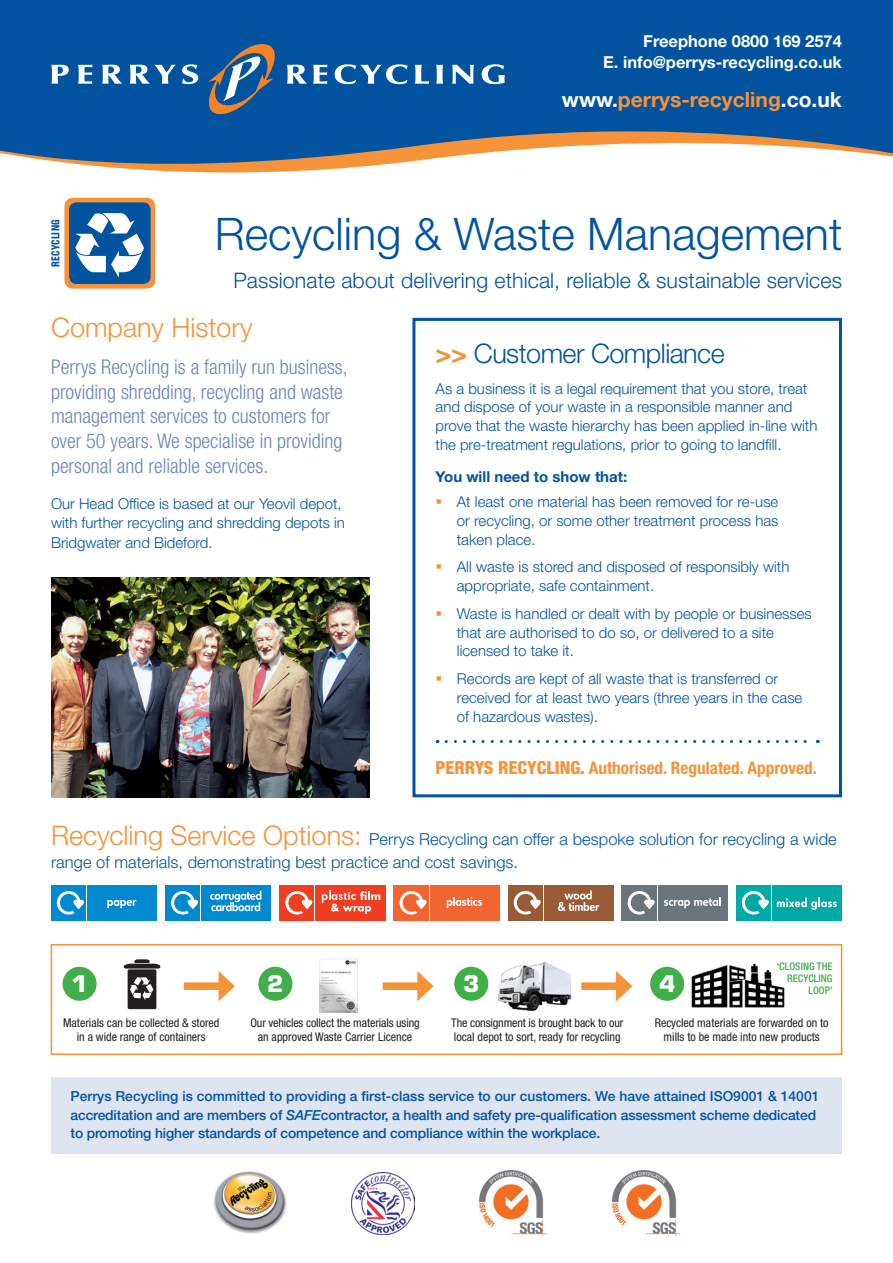
<style>
.page{position:relative;width:893px;height:1263px;background:#fff}
.page>*{position:absolute;margin:0;border:0;box-sizing:border-box;transform-origin:0 0}
.t1{font:300 45px "Helvetica Neue LT Std";color:#0153a0}
.t2{font:300 27px "Helvetica Neue LT Std";letter-spacing:-.02em;color:#0153a0}
.t3{font:300 27px "Helvetica Neue LT Std";color:#f69238}
.t4{font:700 22.5px "Eurostile LT Std";color:#fff}
.t5{font:300 21.3px "Helvetica Neue LT Std";letter-spacing:.005em;color:#0153a0}
.t6{font:700 21px "Helvetica Neue LT Std";color:#f69238}
.t7{font:300 condensed 20.25px/24.8px "Helvetica Neue LT Std";color:#6a82be}
.t8{font:700 condensed 17.25px "Helvetica Neue LT Std";color:#f69238}
.t9{font:300 16.5px/22.5px "Helvetica Neue LT Std";letter-spacing:.005em;color:#0153a0}
.t10{font:700 16.5px/21px "Helvetica Neue LT Std";color:#fff;text-align:right}
.t11{font:300 15px/18.8px "Helvetica Neue LT Std";color:#0153a0}
.t12{font:700 15px "Helvetica Neue LT Std";color:#0153a0}
.t13{font:500 13.8px/18.8px "Helvetica Neue LT Std";letter-spacing:-.01em;color:#0153a0}
.t14{font:condensed 12px/14.4px "Helvetica Neue LT Std";color:#231f20;text-align:center}
.t15{font:500 11.25px "AG Buch Condensed BQ";letter-spacing:.02em;color:#0153a0}
.t16{font:500 condensed 10.5px/12px "Helvetica Neue LT Std";color:#40ae49;text-align:right}
.s1{color:#fff}
.s2{font-weight:700;color:#f69238}
.s3{color:#f69238}
.s4{font-weight:800;font-size:18px}
.s5{font-size:27px;color:#f69238}
.s6{font-style:italic}
</style>
<div class="page">
<div style="left:51px;top:944px;width:791px;height:111px;border:2px solid #f69238"></div>
<div style="left:64px;top:198px;width:91px;height:91px;background:#f69238;border-radius:9px"></div>
<div style="left:69px;top:202px;width:82px;height:82px;background:#0153a0;border-radius:7px"></div>
<svg style="left:75px;top:213px;width:69px;height:65px"></svg>
<div style="left:0;top:0;width:893px;height:103px;background:#0153a0"></div>
<svg style="left:0;top:103px;width:893px;height:101px"></svg>
<svg style="left:205px;top:44px;width:74px;height:70px;background:#476b8f"></svg>
<svg style="left:52px;top:65px;width:17px;height:19px"></svg>
<svg style="left:78px;top:65px;width:14px;height:19px"></svg>
<svg style="left:102px;top:65px;width:20px;height:19px"></svg>
<svg style="left:130px;top:65px;width:46px;height:19px"></svg>
<svg style="left:182px;top:64px;width:16px;height:20px"></svg>
<svg style="left:287px;top:65px;width:20px;height:19px"></svg>
<svg style="left:313px;top:65px;width:14px;height:19px"></svg>
<svg style="left:335px;top:64px;width:73px;height:20px"></svg>
<svg style="left:415px;top:65px;width:14px;height:19px"></svg>
<svg style="left:436px;top:65px;width:7px;height:19px"></svg>
<svg style="left:452px;top:65px;width:22px;height:19px"></svg>
<svg style="left:482px;top:64px;width:23px;height:20px"></svg>
<div style="left:412px;top:318px;width:430px;height:479px;border:3px solid #0153a0"></div>
<img style="left:51px;top:577px;width:319px;height:220px">
<svg style="left:446px;top:740px;width:372px;height:3px"></svg>
<div style="left:51px;top:1077px;width:791px;height:76px;background:#dfe4f1"></div>
<img style="left:480px;top:1170px;width:66px;height:65px">
<img style="left:613px;top:1170px;width:66px;height:65px">
<img style="left:352px;top:1172px;width:62px;height:62px">
<img style="left:213px;top:1171px;width:74px;height:63px">
<div style="left:86px;top:885px;width:71px;height:35px;background:#0089cf"></div>
<svg style="left:107px;top:900px;width:29px;height:8px"></svg>
<div style="left:51px;top:885px;width:35px;height:35px;background:#0089cf"></div>
<svg style="left:57px;top:891px;width:27px;height:23px"></svg>
<hr style="left:86px;top:885px;width:1px;height:35px;background:#fff">
<div style="left:429px;top:885px;width:71px;height:35px;background:#f26430"></div>
<svg style="left:447px;top:897px;width:35px;height:11px"></svg>
<div style="left:394px;top:885px;width:35px;height:35px;background:#f26430"></div>
<svg style="left:400px;top:891px;width:27px;height:23px"></svg>
<hr style="left:429px;top:885px;width:1px;height:35px;background:#fff">
<div style="left:315px;top:885px;width:70px;height:35px;background:#ef3e22"></div>
<div style="left:279px;top:885px;width:36px;height:35px;background:#ef3e22"></div>
<svg style="left:285px;top:891px;width:27px;height:23px"></svg>
<hr style="left:315px;top:885px;width:1px;height:35px;background:#fff">
<svg style="left:322px;top:890px;width:58px;height:24px"></svg>
<div style="left:657px;top:885px;width:71px;height:35px;background:#6a747b"></div>
<svg style="left:664px;top:897px;width:57px;height:11px"></svg>
<div style="left:622px;top:885px;width:35px;height:35px;background:#6a747b"></div>
<svg style="left:628px;top:891px;width:27px;height:23px"></svg>
<hr style="left:657px;top:885px;width:1px;height:35px;background:#fff">
<div style="left:771px;top:885px;width:71px;height:35px;background:#00a9a5"></div>
<div style="left:736px;top:885px;width:35px;height:35px;background:#00a9a5"></div>
<svg style="left:742px;top:891px;width:27px;height:23px"></svg>
<hr style="left:771px;top:885px;width:1px;height:35px;background:#fff">
<svg style="left:777px;top:898px;width:60px;height:12px"></svg>
<div style="left:543px;top:885px;width:70px;height:35px;background:#985b35"></div>
<svg style="left:558px;top:890px;width:41px;height:21px"></svg>
<div style="left:508px;top:885px;width:35px;height:35px;background:#985b35"></div>
<svg style="left:514px;top:891px;width:27px;height:23px"></svg>
<hr style="left:543px;top:885px;width:1px;height:35px;background:#fff">
<div style="left:201px;top:885px;width:70px;height:35px;background:#0089cf"></div>
<div style="left:165px;top:885px;width:36px;height:35px;background:#0089cf"></div>
<svg style="left:171px;top:891px;width:27px;height:23px"></svg>
<hr style="left:200px;top:885px;width:1px;height:35px;background:#fff">
<svg style="left:210px;top:891px;width:51px;height:20px"></svg>
<div style="left:128px;top:969px;width:28px;height:40px;background:#231f20;border-radius:2px"></div>
<svg style="left:124px;top:959px;width:37px;height:9px"></svg>
<svg style="left:130px;top:977px;width:23px;height:23px"></svg>
<div style="left:383px;top:982px;width:41px;height:8px;background:#f69238"></div>
<svg style="left:417px;top:971px;width:17px;height:30px"></svg>
<div style="left:184px;top:982px;width:41px;height:8px;background:#f69238"></div>
<svg style="left:219px;top:971px;width:16px;height:30px"></svg>
<div style="left:581px;top:982px;width:41px;height:8px;background:#f69238"></div>
<svg style="left:616px;top:971px;width:16px;height:30px"></svg>
<img style="left:498px;top:962px;width:74px;height:49px">
<img style="left:691px;top:963px;width:94px;height:45px">
<img style="left:319px;top:958px;width:38px;height:54px">
<div style="left:63px;top:967px;width:34px;height:34px;background:#40ae49;border-radius:50%"></div>
<div style="left:258px;top:967px;width:34px;height:34px;background:#40ae49;border-radius:50%"></div>
<div style="left:454px;top:967px;width:34px;height:34px;background:#40ae49;border-radius:50%"></div>
<div style="left:650px;top:967px;width:34px;height:34px;background:#40ae49;border-radius:50%"></div>
<p class="t15" style="left:49px;top:267px;width:49px;rotate:-90deg">RECYCLING</p>
<p class="t10" style="left:603px;top:30px;width:240px">Freephone 0800 169 2574<br>E. info@perrys-recycling.co.uk</p>
<h3 class="t6" style="left:562px;top:86px;width:281px"><span class="s1">www.</span>perrys-recycling<span class="s1">.co.uk</span></h3>
<h1 class="t1" style="left:215px;top:207px;width:629px">Recycling &amp; Waste Management</h1>
<h3 class="t5" style="left:233px;top:268px;width:610px">Passionate about delivering ethical, reliable &amp; sustainable services</h3>
<h2 class="t3" style="left:51px;top:311px;width:203px">Company History</h2>
<h3 class="t7" style="left:51px;top:354px;width:298px">Perrys Recycling is a family run business, providing shredding, recycling and waste management services to customers for over 50 years. We specialise in providing personal and reliable services.</h3>
<p class="t11" style="left:51px;top:493px;width:295px;line-height:19.5px">Our Head Office is based at our Yeovil depot, with further recycling and shredding depots in<br>Bridgwater and Bideford.</p>
<h2 class="t2" style="left:436px;top:337px;width:291px"><span class="s2">&gt;&gt;</span> Customer Compliance</h2>
<p class="t11" style="left:436px;top:378px;width:383px">As a business it is a legal requirement that you store, treat and dispose of your waste in a responsible manner and prove that the waste hierarchy has been applied in-line with the pre-treatment regulations, prior to going to landfill.</p>
<p class="t12" style="left:436px;top:468px;width:193px">You will need to show that:</p>
<p class="t11" style="left:457px;top:492px;width:323px;text-align:justify;text-indent:-21px"><span class="s3">▪</span> At least one material has been removed for re-use or recycling, or some other treatment process has taken place.</p>
<p class="t11" style="left:457px;top:557px;width:334px;text-indent:-21px"><span class="s3">▪</span> All waste is stored and disposed of responsibly with appropriate, safe containment.</p>
<p class="t11" style="left:457px;top:604px;width:356px;text-indent:-21px"><span class="s3">▪</span> Waste is handled or dealt with by people or businesses that are authorised to do so, or delivered to a site licensed to take it.</p>
<p class="t11" style="left:457px;top:669px;width:347px;text-indent:-21px"><span class="s3">▪</span> Records are kept of all waste that is transferred or received for at least two years (three years in the case of hazardous wastes).</p>
<p class="t8" style="left:436px;top:757px;width:383px"><span class="s4">PERRYS RECYCLING.</span> Authorised. Regulated. Approved.</p>
<p class="t9" style="left:51px;top:828px;width:787px"><span class="s5">Recycling Service Options:</span> Perrys Recycling can offer a bespoke solution for recycling a wide range of materials, demonstrating best practice and cost savings.</p>
<h3 class="t4" style="left:71px;top:970px;width:18px">1</h3>
<h3 class="t4" style="left:267px;top:970px;width:18px">2</h3>
<h3 class="t4" style="left:463px;top:970px;width:18px">3</h3>
<h3 class="t4" style="left:659px;top:970px;width:18px">4</h3>
<p class="t16" style="left:777px;top:960px;width:57px">‘CLOSING THE<br>RECYCLING<br>LOOP’</p>
<p class="t14" style="left:63px;top:1015px;width:158px">Materials can be collected &amp; stored in a wide range of containers</p>
<p class="t14" style="left:250px;top:1015px;width:171px">Our vehicles collect the materials using an approved Waste Carrier Licence</p>
<p class="t14" style="left:451px;top:1015px;width:174px;text-align:left">The consignment is brought back to our local depot to sort, ready for recycling</p>
<p class="t14" style="left:655px;top:1015px;width:175px">Recycled materials are forwarded on to mills to be made into new products</p>
<p class="t13" style="left:71px;top:1086px;width:750px">Perrys Recycling is committed to providing a first-class service to our customers. We have attained ISO9001 &amp; 14001 accreditation and are members of <span class="s6">SAFE</span>contractor, a health and safety pre-qualification assessment scheme dedicated to promoting higher standards of competence and compliance within the workplace.</p>
</div>
